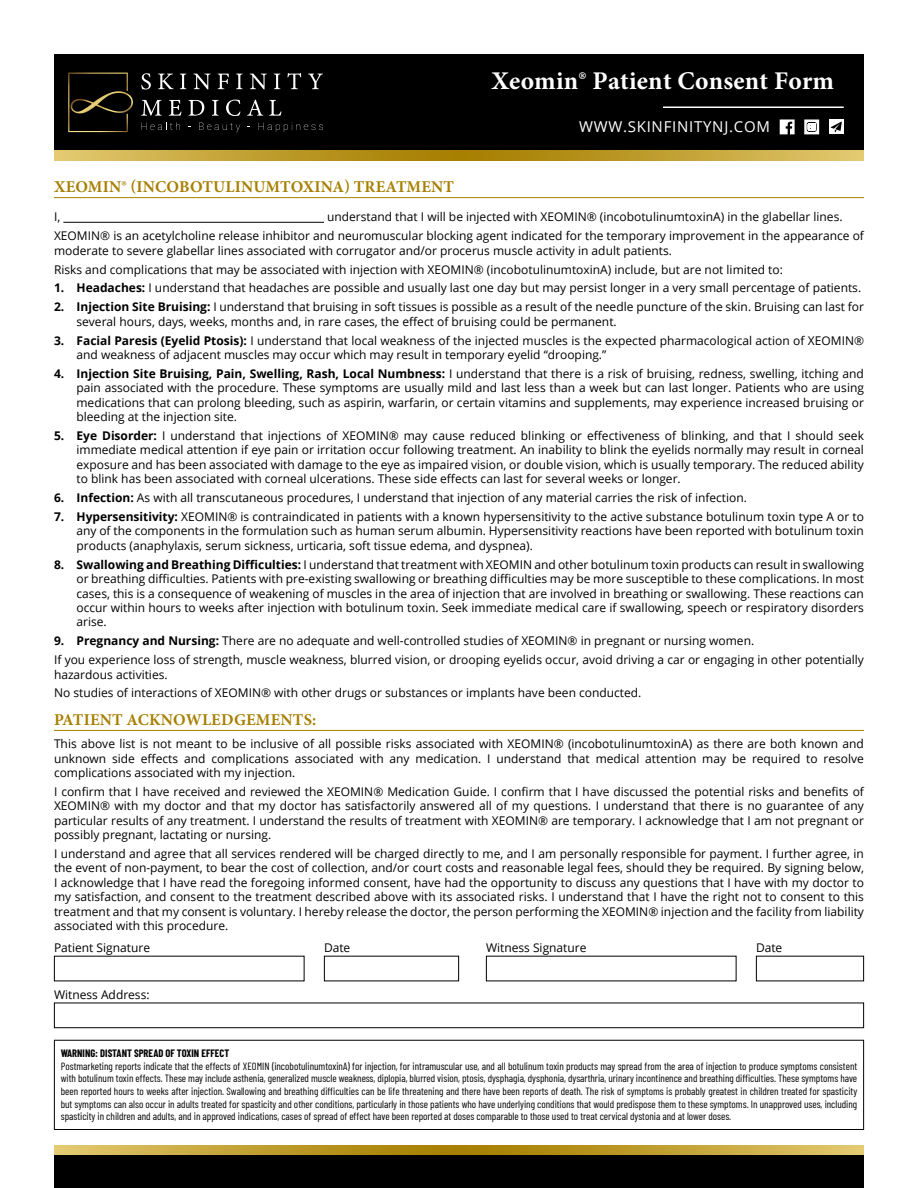
<style>
.page{position:relative;width:918px;height:1188px;background:#fff}
.page>*{position:absolute;margin:0;border:0;box-sizing:border-box;transform-origin:0 0}
.t1{font:700 25.5px "Minion Pro";letter-spacing:.01em;color:#fff}
.t2{font:700 16.5px "Minion Pro";letter-spacing:.01em;color:#a78002}
.t3{font:15px "Open Sans";letter-spacing:.05em;color:#fff}
.t4{font:12px/14.4px "Open Sans";color:#000;text-align:justify}
.t5{font:10.5px/12.6px "Barlow Condensed";color:#000;text-align:justify}
.t6{font:700 10.5px "Barlow Condensed";color:#000}
.s1{font-weight:700}
</style>
<div class="page">
<div style="left:54px;top:54px;width:810px;height:97px;background:#000"></div>
<svg style="left:141px;top:73px;width:10px;height:17px"></svg>
<svg style="left:158px;top:74px;width:15px;height:15px"></svg>
<svg style="left:180px;top:74px;width:6px;height:15px"></svg>
<svg style="left:194px;top:74px;width:16px;height:15px"></svg>
<svg style="left:218px;top:74px;width:11px;height:15px"></svg>
<svg style="left:236px;top:74px;width:7px;height:15px"></svg>
<svg style="left:250px;top:74px;width:17px;height:15px"></svg>
<svg style="left:274px;top:74px;width:6px;height:15px"></svg>
<svg style="left:288px;top:73px;width:13px;height:16px"></svg>
<svg style="left:308px;top:74px;width:15px;height:15px"></svg>
<svg style="left:141px;top:100px;width:21px;height:16px"></svg>
<svg style="left:169px;top:100px;width:13px;height:16px"></svg>
<svg style="left:189px;top:100px;width:15px;height:16px"></svg>
<svg style="left:212px;top:100px;width:6px;height:16px"></svg>
<svg style="left:226px;top:100px;width:15px;height:16px"></svg>
<svg style="left:247px;top:100px;width:16px;height:16px"></svg>
<svg style="left:269px;top:100px;width:13px;height:16px"></svg>
<svg style="left:141px;top:122px;width:39px;height:8px"></svg>
<svg style="left:199px;top:123px;width:41px;height:9px"></svg>
<svg style="left:259px;top:122px;width:64px;height:10px"></svg>
<svg style="left:68px;top:73px;width:65px;height:59px"></svg>
<svg style="left:54px;top:151px;width:810px;height:9px;background:#c1a033"></svg>
<svg style="left:54px;top:1146px;width:810px;height:9px;background:#c1a033"></svg>
<div style="left:54px;top:1155px;width:810px;height:33px;background:#000"></div>
<svg style="left:780px;top:119px;width:15px;height:15px"></svg>
<svg style="left:804px;top:119px;width:15px;height:15px"></svg>
<div style="left:829px;top:119px;width:15px;height:15px;background:#fff"></div>
<svg style="left:831px;top:122px;width:11px;height:10px"></svg>
<hr style="left:663px;top:106px;width:181px;height:2px;background:#fff">
<hr style="left:54px;top:197px;width:810px;height:1px;background:#a78002">
<hr style="left:63px;top:222px;width:261px;height:1px;background:#000">
<hr style="left:54px;top:730px;width:810px;height:1px;background:#a78002">
<div style="left:54px;top:1003px;width:810px;height:25px;border:1px solid #000"></div>
<div style="left:54px;top:1040px;width:810px;height:90px;border:1px solid #000"></div>
<h1 class="t1" style="left:491px;top:63px;width:344px">Xeomin® Patient Consent Form</h1>
<p class="t3" style="left:579px;top:117px;width:192px">WWW.SKINFINITYNJ.COM</p>
<p class="t2" style="left:54px;top:175px;width:402px">XEOMIN® (INCOBOTULINUMTOXINA) TREATMENT</p>
<p class="t4" style="left:54px;top:210px;width:8px">I,</p>
<p class="t4" style="left:327px;top:210px;width:517px">understand that I will be injected with XEOMIN® (incobotulinumtoxinA) in the glabellar lines.</p>
<p class="t4" style="left:54px;top:228px;width:812px">XEOMIN® is an acetylcholine release inhibitor and neuromuscular blocking agent indicated for the temporary improvement in the appearance of moderate to severe glabellar lines associated with corrugator and/or procerus muscle activity in adult patients.</p>
<p class="t4" style="left:54px;top:262px;width:730px">Risks and complications that may be associated with injection with XEOMIN® (incobotulinumtoxinA) include, but are not limited to:</p>
<p class="t4" style="left:54px;top:281px;width:809px"><span class="s1">1. Headaches:</span> I understand that headaches are possible and usually last one day but may persist longer in a very small percentage of patients.</p>
<p class="t4" style="left:76px;top:300px;width:789px;text-indent:-22px"><span class="s1">2. Injection Site Bruising:</span> I understand that bruising in soft tissues is possible as a result of the needle puncture of the skin. Bruising can last for several hours, days, weeks, months and, in rare cases, the effect of bruising could be permanent.</p>
<p class="t4" style="left:76px;top:333px;width:789px;text-indent:-22px"><span class="s1">3. Facial Paresis (Eyelid Ptosis):</span> I understand that local weakness of the injected muscles is the expected pharmacological action of XEOMIN® and weakness of adjacent muscles may occur which may result in temporary eyelid “drooping.”</p>
<p class="t4" style="left:76px;top:366px;width:789px;text-indent:-22px"><span class="s1">4. Injection Site Bruising, Pain, Swelling, Rash, Local Numbness:</span> I understand that there is a risk of bruising, redness, swelling, itching and pain associated with the procedure. These symptoms are usually mild and last less than a week but can last longer. Patients who are using medications that can prolong bleeding, such as aspirin, warfarin, or certain vitamins and supplements, may experience increased bruising or bleeding at the injection site.</p>
<p class="t4" style="left:76px;top:428px;width:789px;text-indent:-22px"><span class="s1">5. Eye Disorder:</span> I understand that injections of XEOMIN® may cause reduced blinking or effectiveness of blinking, and that I should seek immediate medical attention if eye pain or irritation occur following treatment. An inability to blink the eyelids normally may result in corneal exposure and has been associated with damage to the eye as impaired vision, or double vision, which is usually temporary. The reduced ability to blink has been associated with corneal ulcerations. These side effects can last for several weeks or longer.</p>
<p class="t4" style="left:54px;top:490px;width:695px"><span class="s1">6. Infection:</span> As with all transcutaneous procedures, I understand that injection of any material carries the risk of infection.</p>
<p class="t4" style="left:76px;top:509px;width:789px;text-indent:-22px"><span class="s1">7. Hypersensitivity:</span> XEOMIN® is contraindicated in patients with a known hypersensitivity to the active substance botulinum toxin type A or to any of the components in the formulation such as human serum albumin. Hypersensitivity reactions have been reported with botulinum toxin products (anaphylaxis, serum sickness, urticaria, soft tissue edema, and dyspnea).</p>
<p class="t4" style="left:76px;top:557px;width:789px;text-indent:-22px"><span class="s1">8. Swallowing and Breathing Difficulties:</span> I understand that treatment with XEOMIN and other botulinum toxin products can result in swallowing or breathing difficulties. Patients with pre-existing swallowing or breathing difficulties may be more susceptible to these complications. In most cases, this is a consequence of weakening of muscles in the area of injection that are involved in breathing or swallowing. These reactions can occur within hours to weeks after injection with botulinum toxin. Seek immediate medical care if swallowing, speech or respiratory disorders arise.</p>
<p class="t4" style="left:54px;top:633px;width:702px"><span class="s1">9. Pregnancy and Nursing:</span> There are no adequate and well-controlled studies of XEOMIN® in pregnant or nursing women.</p>
<p class="t4" style="left:54px;top:652px;width:812px">If you experience loss of strength, muscle weakness, blurred vision, or drooping eyelids occur, avoid driving a car or engaging in other potentially hazardous activities.</p>
<p class="t4" style="left:54px;top:686px;width:589px">No studies of interactions of XEOMIN® with other drugs or substances or implants have been conducted.</p>
<p class="t2" style="left:54px;top:708px;width:264px">PATIENT ACKNOWLEDGEMENTS:</p>
<p class="t4" style="left:54px;top:736px;width:812px">This above list is not meant to be inclusive of all possible risks associated with XEOMIN® (incobotulinumtoxinA) as there are both known and unknown side effects and complications associated with any medication. I understand that medical attention may be required to resolve complications associated with my injection.</p>
<p class="t4" style="left:54px;top:784px;width:812px">I confirm that I have received and reviewed the XEOMIN® Medication Guide. I confirm that I have discussed the potential risks and benefits of XEOMIN® with my doctor and that my doctor has satisfactorily answered all of my questions. I understand that there is no guarantee of any particular results of any treatment. I understand the results of treatment with XEOMIN® are temporary. I acknowledge that I am not pregnant or possibly pregnant, lactating or nursing.</p>
<p class="t4" style="left:54px;top:846px;width:812px">I understand and agree that all services rendered will be charged directly to me, and I am personally responsible for payment. I further agree, in the event of non-payment, to bear the cost of collection, and/or court costs and reasonable legal fees, should they be required. By signing below, I acknowledge that I have read the foregoing informed consent, have had the opportunity to discuss any questions that I have with my doctor to my satisfaction, and consent to the treatment described above with its associated risks. I understand that I have the right not to consent to this treatment and that my consent is voluntary. I hereby release the doctor, the person performing the XEOMIN® injection and the facility from liability associated with this procedure.</p>
<p class="t4" style="left:54px;top:940px;width:98px">Patient Signature</p>
<p class="t4" style="left:324px;top:940px;width:28px">Date</p>
<p class="t4" style="left:486px;top:940px;width:102px">Witness Signature</p>
<p class="t4" style="left:756px;top:940px;width:28px">Date</p>
<p class="t4" style="left:54px;top:987px;width:97px">Witness Address:</p>
<p class="t6" style="left:61px;top:1046px;width:170px">WARNING: DISTANT SPREAD OF TOXIN EFFECT</p>
<p class="t5" style="left:61px;top:1059px;width:798px">Postmarketing reports indicate that the effects of XEOMIN (incobotulinumtoxinA) for injection, for intramuscular use, and all botulinum toxin products may spread from the area of injection to produce symptoms consistent with botulinum toxin effects. These may include asthenia, generalized muscle weakness, diplopia, blurred vision, ptosis, dysphagia, dysphonia, dysarthria, urinary incontinence and breathing difficulties. These symptoms have been reported hours to weeks after injection. Swallowing and breathing difficulties can be life threatening and there have been reports of death. The risk of symptoms is probably greatest in children treated for spasticity but symptoms can also occur in adults treated for spasticity and other conditions, particularly in those patients who have underlying conditions that would predispose them to these symptoms. In unapproved uses, including spasticity in children and adults, and in approved indications, cases of spread of effect have been reported at doses comparable to those used to treat cervical dystonia and at lower doses.</p>
</div>
